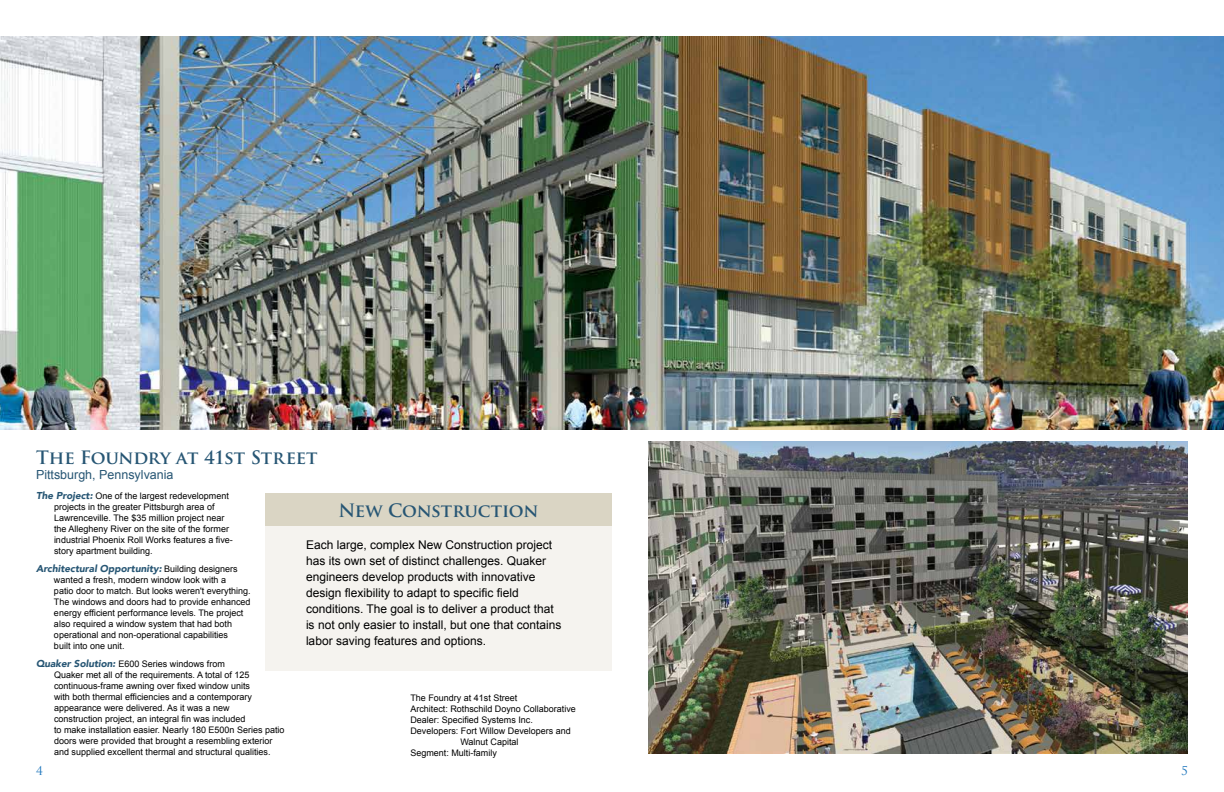
<style>
.page{position:relative;width:1224px;height:792px;background:#fff}
.page>*{position:absolute;margin:0;border:0;box-sizing:border-box;transform-origin:0 0}
.t1{font:700 18px "Trajan Pro";letter-spacing:-.015em;color:#275674}
.t2{font:12.5px "Arial";color:#275674}
.t3{font:12px/16px "Arial";color:#000}
.t4{font:12px "Trajan Pro";color:#1c75bc}
.t5{font:italic 900 10px "Avenir";color:#275674}
.t6{font:9px/11px "Arial";color:#000}
.s1{font-family:"Avenir";font-weight:900;font-style:italic;font-size:10px;color:#275674}
.s2{font-family:"Arial";font-weight:400;font-style:normal;font-size:9px;color:#000}
</style>
<div class="page">
<img style="left:0;top:36px;width:1224px;height:394px">
<img style="left:648px;top:442px;width:540px;height:312px">
<div style="left:265px;top:493px;width:347px;height:178px;background:#f5f3ef"></div>
<div style="left:265px;top:493px;width:347px;height:33px;background:#dad5c4"></div>
<h1 class="t1" style="left:36px;top:446px;width:283px">The Foundry at 41st Street</h1>
<h2 class="t2" style="left:36px;top:466px;width:139px">Pittsburgh, Pennsylvania</h2>
<p class="t6" style="left:54px;top:491px;width:180px;text-indent:-18px"><span class="s1">The Project:</span> One of the largest redevelopment projects in the greater Pittsburgh area of Lawrenceville. The $35 million project near the Allegheny River on the site of the former industrial Phoenix Roll Works features a five&shy;story apartment building.</p>
<p class="t5" style="left:36px;top:561px;width:203px">Architectural Opportunity: <span class="s2">Building designers</span></p>
<p class="t6" style="left:54px;top:575px;width:198px">wanted a fresh, modern window look with a<br>patio door to match. But looks weren't everything.<br>The windows and doors had to provide enhanced energy efficient performance levels. The project also required a window system that had both operational and non-operational capabilities<br>built into one unit.</p>
<p class="t6" style="left:54px;top:659px;width:232px;text-indent:-18px"><span class="s1">Quaker Solution:</span> E600 Series windows from<br>Quaker met all of the requirements. A total of 125 continuous-frame awning over fixed window units<br>with both thermal efficiencies and a contemporary appearance were delivered. As it was a new<br>construction project, an integral fin was included<br>to make installation easier. Nearly 180 E500n Series patio doors were provided that brought a resembling exterior and supplied excellent thermal and structural qualities.</p>
<h1 class="t1" style="left:339px;top:499px;width:201px">New Construction</h1>
<p class="t3" style="left:306px;top:536px;width:257px">Each large, complex New Construction project has its own set of distinct challenges. Quaker engineers develop products with innovative design flexibility to adapt to specific field conditions. The goal is to deliver a product that is not only easier to install, but one that contains labor saving features and options.</p>
<p class="t6" style="left:410px;top:692px;width:109px">The Foundry at 41st Street</p>
<p class="t6" style="left:410px;top:703px;width:167px">Architect: Rothschild Doyno Collaborative</p>
<p class="t6" style="left:410px;top:714px;width:124px">Dealer: Specified Systems Inc.</p>
<p class="t6" style="left:410px;top:725px;width:162px">Developers: Fort Willow Developers and</p>
<p class="t6" style="left:460px;top:736px;width:60px">Walnut Capital</p>
<p class="t6" style="left:410px;top:747px;width:88px">Segment: Multi-family</p>
<h3 class="t4" style="left:36px;top:763px;width:8px">4</h3>
<h3 class="t4" style="left:1181px;top:763px;width:8px">5</h3>
</div>
